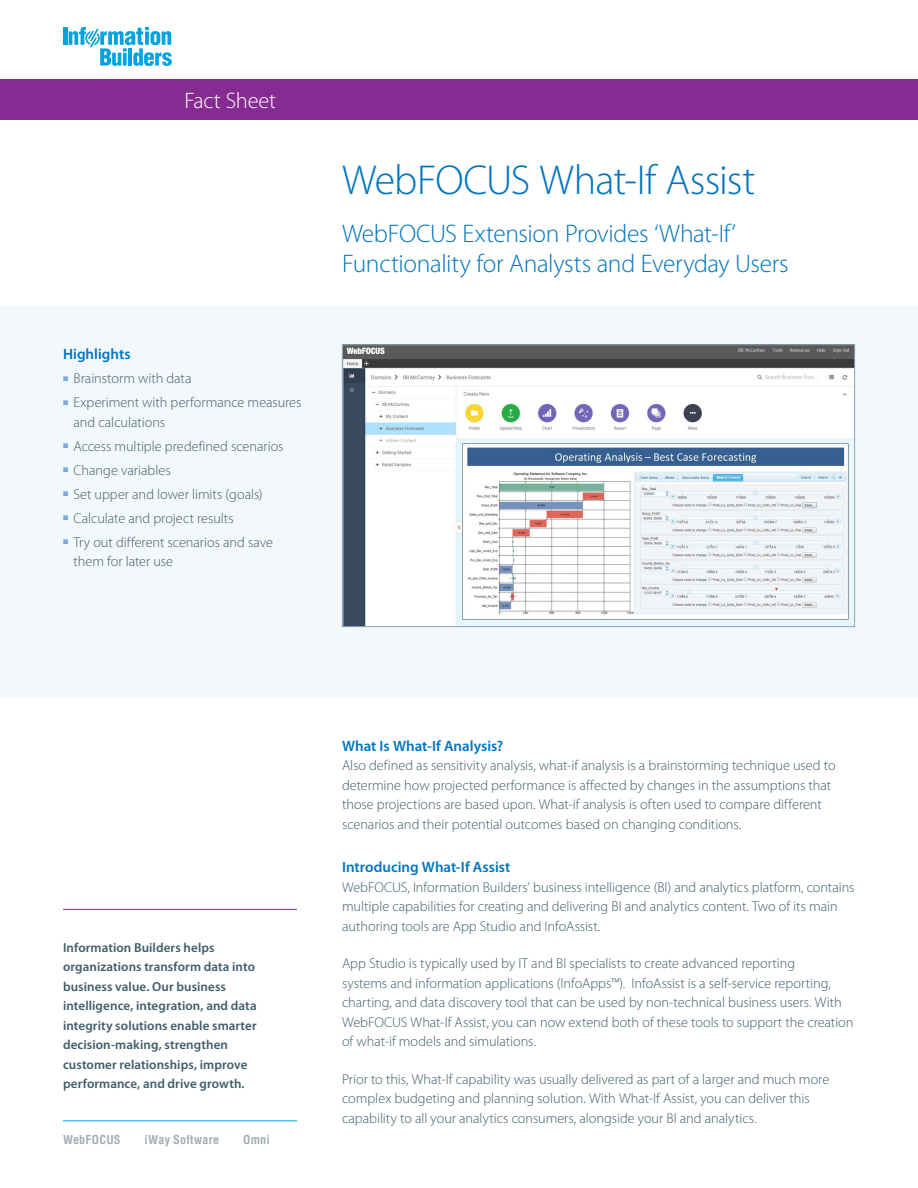
<style>
.page{position:relative;width:918px;height:1188px;background:#fff}
.page>*{position:absolute;margin:0;border:0;box-sizing:border-box;transform-origin:0 0}
.Head_1{font:300 42px "Myriad Pro";letter-spacing:-.02em;color:#0075be}
.Head_2{font:300 25.5px/30px "Myriad Pro";letter-spacing:-.015em;color:#0075be}
.Fact_Sheet_Near_Logo{font:300 22.5px "Myriad Pro";letter-spacing:-.01em;color:#fff}
.Subhead_1{font:600 15px "Myriad Pro";color:#0075be}
.Highlights{font:600 15px "Myriad Pro";color:#0075be}
.Body_text_1p0{font:300 14.25px/19.5px "Myriad Pro";color:#3f5c6a}
.Intro_text{font:600 13.05px/19.5px "Myriad Pro";letter-spacing:.005em;color:#3f5c6a}
.t1{font:700 condensed 12px "Helvetica";letter-spacing:.02em;color:#3f5c6a}
</style>
<div class="page">
<hr style="left:63px;top:27px;width:4px;height:18px;background:#00a2df">
<svg style="left:69px;top:27px;width:103px;height:39px"></svg>
<div style="left:0;top:80px;width:918px;height:40px;background:#862b91"></div>
<div style="left:0;top:306px;width:918px;height:392px;background:#f3f8fa"></div>
<img style="left:344px;top:346px;width:509px;height:279px">
<div style="left:342px;top:344px;width:513px;height:283px;border:1px solid #90a6b1"></div>
<hr style="left:63px;top:1120px;width:234px;height:1px;background:#00a2df">
<hr style="left:63px;top:909px;width:234px;height:1px;background:#862b91">
<p class="Fact_Sheet_Near_Logo" style="left:184px;top:88px;width:93px">Fact Sheet</p>
<p class="Highlights" style="left:63px;top:346px;width:69px">Highlights</p>
<p class="Body_text_1p0" style="left:63px;top:369px;width:130px"><sup>■</sup> Brainstorm with data</p>
<p class="Body_text_1p0" style="left:74px;top:393px;width:229px;text-indent:-10px"><sup>■</sup> Experiment with performance measures and calculations</p>
<p class="Body_text_1p0" style="left:63px;top:436px;width:222px"><sup>■</sup> Access multiple predefined scenarios</p>
<p class="Body_text_1p0" style="left:63px;top:460px;width:109px"><sup>■</sup> Change variables</p>
<p class="Body_text_1p0" style="left:63px;top:484px;width:201px"><sup>■</sup> Set upper and lower limits (goals)</p>
<p class="Body_text_1p0" style="left:63px;top:508px;width:172px"><sup>■</sup> Calculate and project results</p>
<p class="Body_text_1p0" style="left:74px;top:532px;width:201px;text-indent:-10px"><sup>■</sup> Try out different scenarios and save them for later use</p>
<p class="Head_1" style="left:342px;top:156px;width:415px">WebFOCUS What-If Assist</p>
<p class="Head_2" style="left:342px;top:218px;width:448px">WebFOCUS Extension Provides ‘What-If’<br>Functionality for Analysts and Everyday Users</p>
<p class="Intro_text" style="left:63px;top:938px;width:195px">Information Builders helps organizations transform data into business value. Our business intelligence, integration, and data integrity solutions enable smarter decision-making, strengthen customer relationships, improve performance, and drive growth.</p>
<p class="t1" style="left:63px;top:1132px;width:59px">WebFOCUS</p>
<p class="t1" style="left:145px;top:1132px;width:76px">iWay Software</p>
<p class="t1" style="left:243px;top:1132px;width:28px">Omni</p>
<p class="Subhead_1" style="left:342px;top:737px;width:163px">What Is What-If Analysis?</p>
<p class="Body_text_1p0" style="left:342px;top:756px;width:495px">Also defined as sensitivity analysis, what-if analysis is a brainstorming technique used to determine how projected performance is affected by changes in the assumptions that those projections are based upon. What-if analysis is often used to compare different scenarios and their potential outcomes based on changing conditions.</p>
<p class="Subhead_1" style="left:342px;top:859px;width:170px">Introducing What-If Assist</p>
<p class="Body_text_1p0" style="left:342px;top:877px;width:514px">WebFOCUS, Information Builders’ business intelligence (BI) and analytics platform, contains multiple capabilities for creating and delivering BI and analytics content. Two of its main authoring tools are App Studio and InfoAssist.</p>
<p class="Body_text_1p0" style="left:342px;top:954px;width:513px">App Studio is typically used by IT and BI specialists to create advanced reporting<br>systems and information applications (InfoApps™). InfoAssist is a self-service reporting, charting, and data discovery tool that can be used by non-technical business users. With WebFOCUS What-If Assist, you can now extend both of these tools to support the creation of what-if models and simulations.</p>
<p class="Body_text_1p0" style="left:342px;top:1069px;width:489px">Prior to this, What-If capability was usually delivered as part of a larger and much more complex budgeting and planning solution. With What-If Assist, you can deliver this capability to all your analytics consumers, alongside your BI and analytics.</p>
</div>
